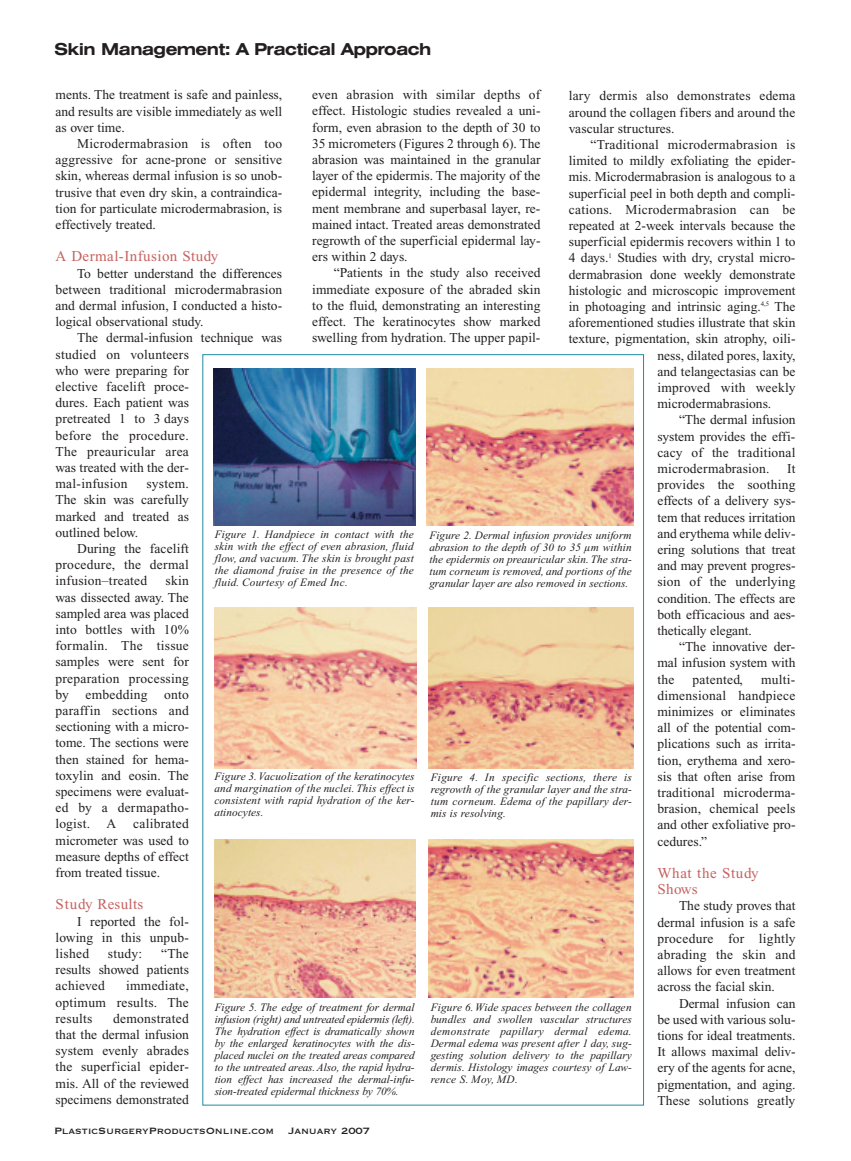
<style>
.page{position:relative;width:851px;height:1161px;background:#fff}
.page>*{position:absolute;margin:0;border:0;box-sizing:border-box;transform-origin:0 0}
.t1{font:700 expanded 16.5px "Swiss 721 BT";letter-spacing:-.035em;color:#231f20}
.t2{font:15px/16.2px "Times New Roman";letter-spacing:.03em;color:#c6615f}
.t3{font:13.5px/16.2px "Times New Roman";color:#231f20;text-align:justify}
.t4{font:13.5px "Times New Roman";letter-spacing:.02em;color:#231f20}
.t5{font:12px "Copperplate";letter-spacing:-.005em;color:#231f20}
.t6{font:italic 11.25px/12px "Times New Roman";letter-spacing:.01em;color:#231f20;text-align:justify}
</style>
<div class="page">
<img style="left:429px;top:608px;width:204px;height:160px">
<img style="left:427px;top:369px;width:206px;height:157px">
<img style="left:215px;top:607px;width:201px;height:161px">
<img style="left:215px;top:840px;width:201px;height:157px">
<img style="left:429px;top:839px;width:204px;height:159px">
<img style="left:214px;top:368px;width:202px;height:158px">
<p class="t1" style="left:54px;top:39px;width:378px">Skin Management: A Practical Approach</p>
<p class="t3" style="left:312px;top:87px;width:230px">even abrasion with similar depths of effect. Histologic studies revealed a uni&shy;form, even abrasion to the depth of 30 to 35 micrometers (Figures 2 through 6). The abrasion was maintained in the granular layer of the epidermis. The majority of the epidermal integrity, including the base&shy;ment membrane and superbasal layer, re&shy;mained intact. Treated areas demonstrated regrowth of the superficial epidermal lay&shy;ers within 2 days.</p>
<p class="t3" style="left:312px;top:265px;width:230px;text-indent:22px">“Patients in the study also received immediate exposure of the abraded skin to the fluid, demonstrating an interesting effect. The keratinocytes show marked swelling from hydration. The upper papil-</p>
<p class="t3" style="left:56px;top:87px;width:228px">ments. The treatment is safe and painless, and results are visible immediately as well as over time.</p>
<p class="t3" style="left:56px;top:135px;width:228px;text-indent:22px">Microdermabrasion is often too aggressive for acne-prone or sensitive skin, whereas dermal infusion is so unob&shy;trusive that even dry skin, a contraindica&shy;tion for particulate microdermabrasion, is effectively treated.</p>
<p class="t2" style="left:56px;top:248px;width:164px">A Dermal-Infusion Study</p>
<p class="t3" style="left:56px;top:265px;width:228px;text-indent:22px">To better understand the differences between traditional microdermabrasion and dermal infusion, I conducted a histo&shy;logical observational study.</p>
<p class="t3" style="left:56px;top:330px;width:228px;text-align:left;text-indent:22px">The dermal-infusion technique was studied on volunteers<br>who were preparing for<br>elective facelift proce-<br>dures. Each patient was<br>pretreated 1 to 3 days<br>before the procedure.<br>The preauricular area<br>was treated with the der-<br>mal-infusion</p>
<p class="t3" style="left:569px;top:88px;width:228px">lary dermis also demonstrates edema around the collagen fibers and around the vascular structures.</p>
<p class="t4" style="left:590px;top:137px;width:206px">“Traditional microdermabrasion is</p>
<p class="t3" style="left:569px;top:153px;width:228px">limited to mildly exfoliating the epider-</p>
<p class="t3" style="left:569px;top:169px;width:228px">mis. Microdermabrasion is analogous to a</p>
<p class="t3" style="left:569px;top:185px;width:228px">superficial peel in both depth and compli-</p>
<p class="t4" style="left:569px;top:202px;width:228px">cations. Microdermabrasion can be</p>
<p class="t3" style="left:569px;top:218px;width:228px">repeated at 2-week intervals because the</p>
<p class="t3" style="left:569px;top:234px;width:228px">superficial epidermis recovers within 1 to</p>
<p class="t3" style="left:569px;top:250px;width:228px">4 days.<sup>1</sup> Studies with dry, crystal micro-</p>
<p class="t3" style="left:568px;top:266px;width:228px">dermabrasion done weekly demonstrate</p>
<p class="t3" style="left:568px;top:282px;width:228px">histologic and microscopic improvement</p>
<p class="t3" style="left:568px;top:299px;width:228px">in photoaging and intrinsic aging.<sup>4,5</sup> The</p>
<p class="t3" style="left:568px;top:315px;width:228px">aforementioned studies illustrate that skin</p>
<p class="t3" style="left:568px;top:331px;width:228px">texture, pigmentation, skin atrophy, oili-</p>
<p class="t3" style="left:657px;top:347px;width:139px">ness, dilated pores, laxity,</p>
<p class="t3" style="left:657px;top:363px;width:139px">and telangectasias can be</p>
<p class="t4" style="left:657px;top:380px;width:139px">improved with weekly</p>
<p class="t3" style="left:657px;top:396px;width:115px">microdermabrasions.</p>
<p class="t3" style="left:679px;top:412px;width:118px">“The dermal infusion</p>
<p class="t3" style="left:657px;top:428px;width:139px">system provides the effi-</p>
<p class="t3" style="left:657px;top:444px;width:139px">cacy of the traditional</p>
<p class="t3" style="left:657px;top:461px;width:114px">microdermabrasion.</p>
<p class="t3" style="left:657px;top:461px;width:139px;text-indent:130px">It provides the soothing effects of a delivery sys&shy;tem that reduces irritation and erythema while deliv&shy;ering solutions that treat and may prevent progres&shy;sion of the underlying condition. The effects are both efficacious and aes&shy;thetically elegant.</p>
<p class="t3" style="left:657px;top:639px;width:139px;text-indent:22px">“The innovative der&shy;mal infusion system with the</p>
<p class="t3" style="left:56px;top:476px;width:135px;text-indent:91px">system.<br>The skin was carefully marked and treated as outlined below.</p>
<p class="t3" style="left:56px;top:540px;width:135px;text-indent:22px">During the facelift procedure, the dermal infusion–treated</p>
<p class="t6" style="left:215px;top:529px;width:201px">Figure 1. Handpiece in contact with the skin with the effect of even abrasion, fluid flow, and vacuum. The skin is brought past the diamond fraise in the presence of the fluid. Courtesy of Emed Inc.</p>
<p class="t6" style="left:429px;top:529px;width:204px">Figure 2. Dermal infusion provides uniform abrasion to the depth of 30 to 35 µm within the epidermis on preauricular skin. The stra&shy;tum corneum is removed, and portions of the granular layer are also removed in sections.</p>
<p class="t3" style="left:56px;top:573px;width:135px;text-indent:110px">skin was dissected away. The sampled area was placed into bottles with 10% formalin. The tissue samples were sent for preparation processing by embedding onto paraffin sections and sectioning with a micro&shy;tome. The sections were then stained for hema&shy;toxylin and eosin. The specimens were evaluat&shy;ed by a dermapatho&shy;logist. A</p>
<p class="t3" style="left:657px;top:671px;width:139px;text-indent:104px">multi&shy;dimensional handpiece minimizes or eliminates all of the potential com&shy;plications such as irrita&shy;tion, erythema and xero&shy;sis that often arise from traditional microderma&shy;brasion, chemical peels and other exfoliative pro&shy;cedures.”</p>
<p class="t2" style="left:657px;top:865px;width:103px">What the Study<br>Shows</p>
<p class="t3" style="left:657px;top:898px;width:139px;text-indent:22px">The study proves that dermal infusion is a safe procedure for lightly abrading the skin and allows for even treatment across the facial skin.</p>
<p class="t3" style="left:657px;top:995px;width:140px;text-indent:22px">Dermal infusion can be used with various solu&shy;tions for ideal treatments.<br>It allows maximal deliv&shy;ery of the agents for acne, pigmentation, and aging.<br>These solutions greatly</p>
<p class="t4" style="left:692px;top:672px;width:52px">patented,</p>
<p class="t6" style="left:214px;top:771px;width:202px">Figure 3.Vacuolization of the keratinocytes and margination of the nuclei. This effect is consistent with rapid hydration of the ker&shy;atinocytes.</p>
<p class="t6" style="left:430px;top:771px;width:203px">Figure 4. In specific sections, there is regrowth of the granular layer and the stra&shy;tum corneum. Edema of the papillary der&shy;mis is resolving.</p>
<p class="t3" style="left:55px;top:816px;width:135px;text-indent:78px">calibrated micrometer was used to measure depths of effect from treated tissue.</p>
<p class="t2" style="left:56px;top:896px;width:89px">Study Results</p>
<p class="t3" style="left:55px;top:913px;width:135px;text-indent:22px">I reported the fol&shy;lowing in this unpub&shy;lished</p>
<p class="t3" style="left:55px;top:945px;width:135px;text-indent:106px">“The results showed patients achieved</p>
<p class="t3" style="left:108px;top:945px;width:36px">study:</p>
<p class="t3" style="left:55px;top:978px;width:135px;text-indent:71px">immediate, optimum results. The results</p>
<p class="t6" style="left:215px;top:1001px;width:202px">Figure 5. The edge of treatment for dermal infusion (right) and untreated epidermis (left).<br>The hydration effect is dramatically shown by the enlarged keratinocytes with the dis&shy;placed nuclei on the treated areas compared to the untreated areas.Also, the rapid hydra&shy;tion effect has increased the dermal-infu&shy;sion-treated epidermal thickness by 70%.</p>
<p class="t6" style="left:430px;top:1001px;width:203px">Figure 6. Wide spaces between the collagen bundles and swollen vascular structures demonstrate papillary dermal edema.<br>Dermal edema was present after 1 day, sug&shy;gesting solution delivery to the papillary dermis. Histology images courtesy of Law&shy;rence S. Moy, MD.</p>
<p class="t3" style="left:55px;top:1010px;width:135px;text-indent:58px">demonstrated that the dermal infusion system evenly abrades the superficial epider&shy;mis. All of the reviewed specimens demonstrated</p>
<p class="t5" style="left:54px;top:1123px;width:318px">PlasticSurgeryProductsOnline.com January 2007</p>
</div>
